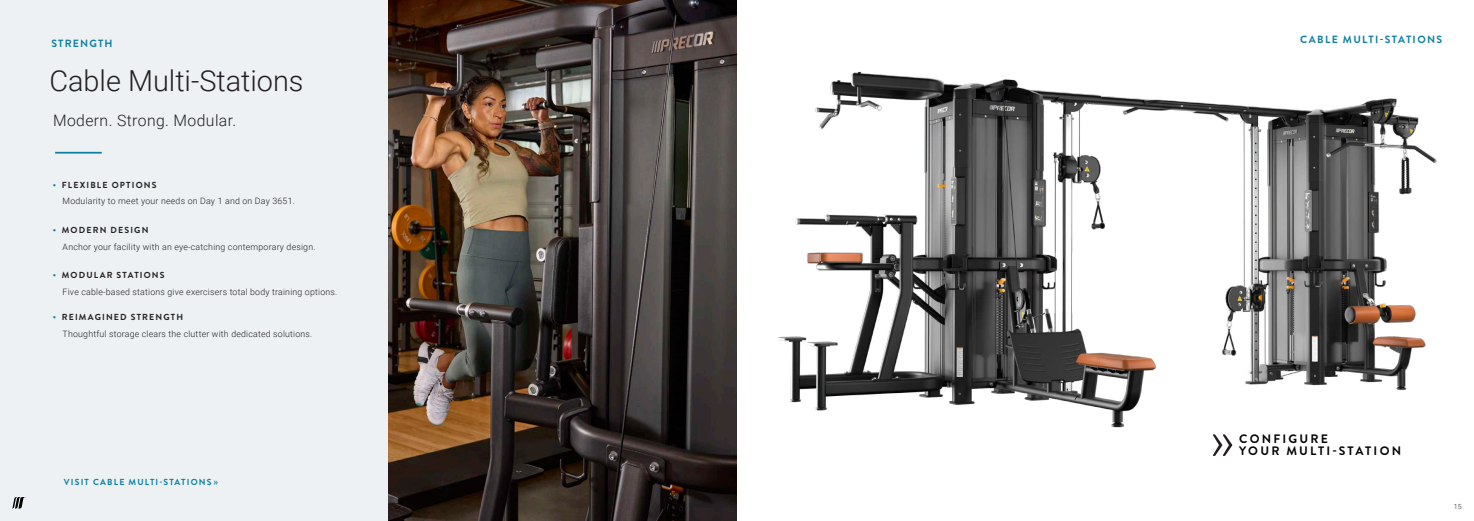
<style>
.page{position:relative;width:1474px;height:521px;background:#fff}
.page>*{position:absolute;margin:0;border:0;box-sizing:border-box;transform-origin:0 0}
.t1{font:300 62.12px "Brandon Grotesque";color:#231f20}
.t2{font:300 28.88px "Roboto";color:#231f20}
.t3{font:300 15.75px "Roboto";letter-spacing:.025em;color:#231f20}
.t4{font:700 12.25px "Brandon Grotesque";letter-spacing:.18em;color:#040503}
.t5{font:700 10.5px "Brandon Grotesque";letter-spacing:.135em;color:#0d80a1}
.t6{font:700 10.5px "Brandon Grotesque";letter-spacing:.115em;color:#0d80a1}
.t7{font:300 8.75px "Roboto";letter-spacing:.025em;color:#231f20}
.t8{font:700 8.75px "Brandon Grotesque";letter-spacing:.135em;color:#231f20}
.t9{font:700 8.75px "Brandon Grotesque";letter-spacing:.135em;color:#0d80a1}
.t10{font:300 7px "Roboto";color:#231f20}
.s1{color:#0d80a1}
.s2{font-weight:400;font-size:11.38px}
</style>
<div class="page">
<img style="left:778px;top:71px;width:659px;height:357px">
<img style="left:387px;top:0;width:350px;height:521px">
<div style="left:0;top:0;width:387px;height:521px;background:#edf1f3"></div>
<svg style="left:12px;top:497px;width:14px;height:11px"></svg>
<hr style="left:55px;top:152px;width:47px;height:2px;background:#0d80a1">
<p class="t6" style="left:51px;top:36px;width:63px">STRENGTH</p>
<h2 class="t2" style="left:49px;top:61px;width:256px">Cable Multi-Stations</h2>
<h3 class="t3" style="left:53px;top:110px;width:185px">Modern. Strong. Modular.</h3>
<p class="t8" style="left:53px;top:179px;width:105px"><span class="s1">•</span> FLEXIBLE OPTIONS</p>
<p class="t7" style="left:63px;top:195px;width:234px">Modularity to meet your needs on Day 1 and on Day 3651.</p>
<p class="t8" style="left:53px;top:224px;width:97px"><span class="s1">•</span> MODERN DESIGN</p>
<p class="t7" style="left:63px;top:240px;width:254px">Anchor your facility with an eye-catching contemporary design.</p>
<p class="t8" style="left:53px;top:269px;width:113px"><span class="s1">•</span> MODULAR STATIONS</p>
<p class="t7" style="left:63px;top:286px;width:276px">Five cable-based stations give exercisers total body training options.</p>
<p class="t8" style="left:53px;top:311px;width:132px"><span class="s1">•</span> REIMAGINED STRENGTH</p>
<p class="t7" style="left:63px;top:327px;width:251px">Thoughtful storage clears the clutter with dedicated solutions.</p>
<p class="t9" style="left:64px;top:476px;width:156px">VISIT CABLE MULTI-STATIONS<span class="s2">»</span></p>
<p class="t5" style="left:1300px;top:32px;width:144px">CABLE MULTI-STATIONS</p>
<h1 class="t1" style="left:1209px;top:394px;width:27px">»</h1>
<h3 class="t4" style="left:1239px;top:430px;width:90px">CONFIGURE</h3>
<h3 class="t4" style="left:1239px;top:443px;width:163px">YOUR MULTI-STATION</h3>
<p class="t10" style="left:1453px;top:501px;width:9px">15</p>
</div>
